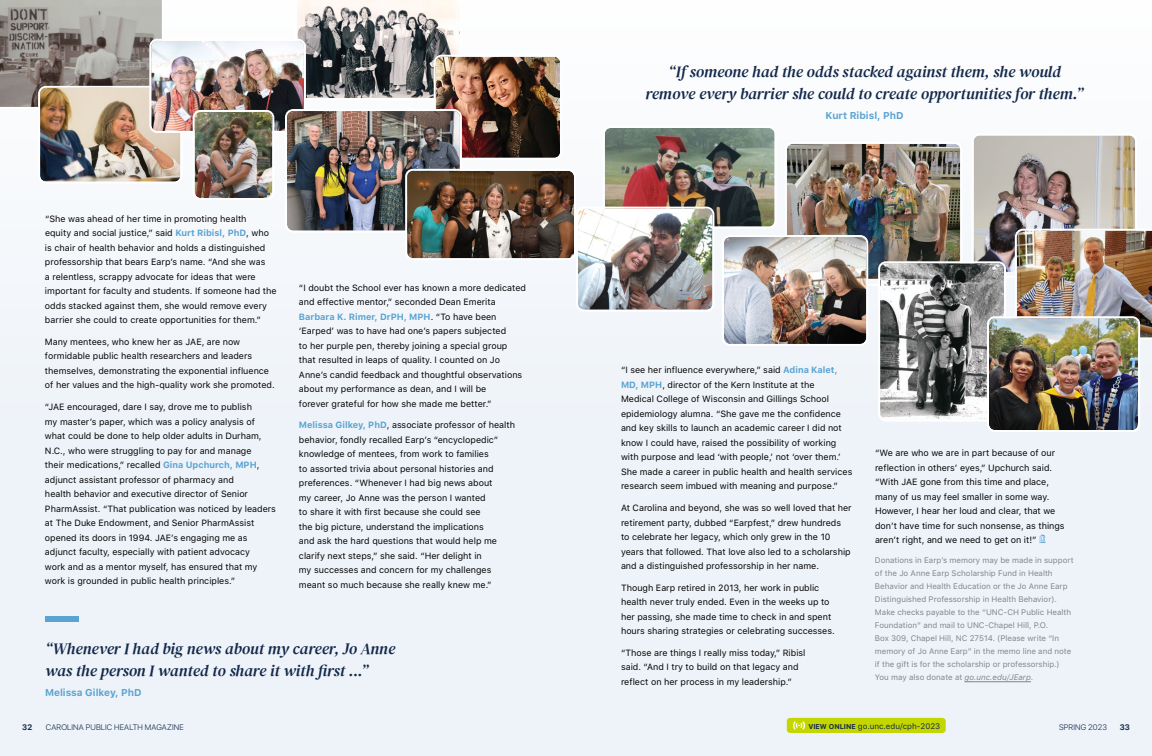
<style>
.page{position:relative;width:1152px;height:756px;background:#eef3f9}
.page>*{position:absolute;margin:0;border:0;box-sizing:border-box;transform-origin:0 0}
.t1{font:italic 16px/22px "DM Serif Text";color:#13294b}
.t2{font:700 9.9px "SF Pro Text";color:#5aa3d2}
.t3{font:9px/14.5px "SF Pro Text";color:#000}
.t4{font:8px/13px "SF Pro Text";color:#828487}
.t5{font:300 8px "SF Pro Display";letter-spacing:.02em;color:#13294b}
.t6{font:8px "SF Pro Text";color:#13294b}
.t7{font:700 8px "SF Pro Display";color:#13294b}
.s1{font-weight:700;color:#5aa3d2}
.s2{font-style:italic}
.s3{font-weight:700;font-size:7px}
</style>
<div class="page">
<svg style="left:295px;top:0;width:167px;height:100px"></svg>
<svg style="left:0;top:0;width:164px;height:109px;background:#96918c"></svg>
<hr style="left:965px;top:682px;width:66px;height:1px;background:#828487">
<svg style="left:1039px;top:535px;width:7px;height:8px"></svg>
<img style="left:41px;top:89px;width:138px;height:92px">
<div style="left:38px;top:86px;width:144px;height:98px;border:2px solid #fff;border-radius:7px"></div>
<img style="left:152px;top:42px;width:151px;height:88px">
<div style="left:149px;top:39px;width:157px;height:94px;border:2px solid #fff;border-radius:7px"></div>
<div style="left:45px;top:616px;width:34px;height:6px;background:#5aa3d2"></div>
<img style="left:606px;top:129px;width:168px;height:97px">
<div style="left:603px;top:126px;width:174px;height:103px;border:2px solid #fff;border-radius:7px"></div>
<img style="left:788px;top:145px;width:171px;height:134px">
<div style="left:785px;top:142px;width:177px;height:144px;border:2px solid #fff;border-radius:7px"></div>
<img style="left:437px;top:58px;width:122px;height:99px">
<div style="left:434px;top:55px;width:128px;height:105px;border:2px solid #fff;border-radius:7px"></div>
<img style="left:975px;top:136px;width:159px;height:136px">
<div style="left:972px;top:133px;width:165px;height:145px;border:2px solid #fff;border-radius:7px"></div>
<img style="left:579px;top:210px;width:132px;height:99px">
<div style="left:576px;top:207px;width:138px;height:105px;border:2px solid #fff;border-radius:7px"></div>
<img style="left:288px;top:112px;width:171px;height:118px">
<div style="left:285px;top:109px;width:177px;height:124px;border:2px solid #fff;border-radius:7px"></div>
<img style="left:196px;top:113px;width:75px;height:84px">
<div style="left:193px;top:110px;width:81px;height:90px;border:2px solid #fff;border-radius:7px"></div>
<img style="left:408px;top:172px;width:165px;height:85px">
<div style="left:405px;top:169px;width:171px;height:91px;border:2px solid #fff;border-radius:7px"></div>
<img style="left:725px;top:238px;width:140px;height:105px">
<div style="left:722px;top:235px;width:146px;height:111px;border:2px solid #fff;border-radius:7px"></div>
<img style="left:1015px;top:229px;width:137px;height:111px">
<img style="left:881px;top:264px;width:122px;height:155px">
<div style="left:878px;top:261px;width:128px;height:161px;border:2px solid #fff;border-radius:7px"></div>
<img style="left:990px;top:319px;width:147px;height:110px">
<div style="left:987px;top:316px;width:153px;height:116px;border:2px solid #fff;border-radius:7px"></div>
<div style="left:787px;top:718px;width:159px;height:15px;background:#c4d600"></div>
<p class="t3" style="left:45px;top:211px;width:233px">“She was ahead of her time in promoting health<br>equity and social justice,” said <span class="s1">Kurt Ribisl, PhD</span>, who is chair of health behavior and holds a distinguished professorship that bears Earp’s name. “And she was<br>a relentless, scrappy advocate for ideas that were important for faculty and students. If someone had the odds stacked against them, she would remove every barrier she could to create opportunities for them.”</p>
<p class="t3" style="left:45px;top:334px;width:231px">Many mentees, who knew her as JAE, are now formidable public health researchers and leaders themselves, demonstrating the exponential influence of her values and the high-quality work she promoted.</p>
<p class="t3" style="left:45px;top:399px;width:232px">“JAE encouraged, dare I say, drove me to publish<br>my master’s paper, which was a policy analysis of what could be done to help older adults in Durham, N.C., who were struggling to pay for and manage<br>their medications,” recalled <span class="s1">Gina Upchurch, MPH</span>, adjunct assistant professor of pharmacy and<br>health behavior and executive director of Senior PharmAssist. “That publication was noticed by leaders at The Duke Endowment, and Senior PharmAssist opened its doors in 1994. JAE’s engaging me as adjunct faculty, especially with patient advocacy<br>work and as a mentor myself, has ensured that my work is grounded in public health principles.”</p>
<p class="t3" style="left:299px;top:280px;width:229px">“I doubt the School ever has known a more dedicated and effective mentor,” seconded Dean Emerita <span class="s1">Barbara K. Rimer, DrPH, MPH</span>. “To have been ‘Earped’ was to have had one’s papers subjected<br>to her purple pen, thereby joining a special group that resulted in leaps of quality. I counted on Jo Anne’s candid feedback and thoughtful observations about my performance as dean, and I will be<br>forever grateful for how she made me better.”</p>
<p class="t3" style="left:299px;top:418px;width:218px"><span class="s1">Melissa Gilkey, PhD</span>, associate professor of health behavior, fondly recalled Earp’s “encyclopedic” knowledge of mentees, from work to families<br>to assorted trivia about personal histories and preferences. “Whenever I had big news about<br>my career, Jo Anne was the person I wanted<br>to share it with first because she could see<br>the big picture, understand the implications<br>and ask the hard questions that would help me clarify next steps,” she said. “Her delight in<br>my successes and concern for my challenges meant so much because she really knew me.”</p>
<h1 class="t1" style="left:45px;top:638px;width:352px">“Whenever I had big news about my career, Jo Anne was the person I wanted to share it with first ...”</h1>
<p class="t2" style="left:45px;top:685px;width:98px">Melissa Gilkey, PhD</p>
<h1 class="t1" style="left:646px;top:61px;width:440px;text-align:center">“If someone had the odds stacked against them, she would remove every barrier she could to create opportunities for them.”</h1>
<p class="t2" style="left:826px;top:108px;width:80px">Kurt Ribisl, PhD</p>
<p class="t3" style="left:621px;top:363px;width:233px">“I see her influence everywhere,” said <span class="s1">Adina Kalet, MD, MPH</span>, director of the Kern Institute at the<br>Medical College of Wisconsin and Gillings School epidemiology alumna. “She gave me the confidence and key skills to launch an academic career I did not know I could have, raised the possibility of working with purpose and lead ‘with people,’ not ‘over them.’ She made a career in public health and health services research seem imbued with meaning and purpose.”</p>
<p class="t3" style="left:621px;top:500px;width:232px">At Carolina and beyond, she was so well loved that her retirement party, dubbed “Earpfest,” drew hundreds to celebrate her legacy, which only grew in the 10 years that followed. That love also led to a scholarship and a distinguished professorship in her name.</p>
<p class="t3" style="left:621px;top:580px;width:215px">Though Earp retired in 2013, her work in public health never truly ended. Even in the weeks up to her passing, she made time to check in and spent hours sharing strategies or celebrating successes.</p>
<p class="t3" style="left:621px;top:645px;width:186px">“Those are things I really miss today,” Ribisl said. “And I try to build on that legacy and reflect on her process in my leadership.”</p>
<p class="t3" style="left:875px;top:445px;width:191px">“We are who we are in part because of our reflection in others’ eyes,” Upchurch said. “With JAE gone from this time and place, many of us may feel smaller in some way.<br>However, I hear her loud and clear, that we don’t have time for such nonsense, as things aren’t right, and we need to get on it!”</p>
<p class="t4" style="left:875px;top:554px;width:200px">Donations in Earp’s memory may be made in support of the Jo Anne Earp Scholarship Fund in Health Behavior and Health Education or the Jo Anne Earp Distinguished Professorship in Health Behavior).<br>Make checks payable to the “UNC-CH Public Health Foundation” and mail to UNC-Chapel Hill, P.O.<br>Box 309, Chapel Hill, NC 27514. (Please write “In memory of Jo Anne Earp” in the memo line and note if the gift is for the scholarship or professorship.)<br>You may also donate at <span class="s2">go.unc.edu/JEarp</span>.</p>
<p class="t7" style="left:22px;top:721px;width:12px">32</p>
<p class="t5" style="left:46px;top:721px;width:139px">CAROLINA PUBLIC HEALTH MAGAZINE</p>
<p class="t6" style="left:808px;top:720px;width:133px"><span class="s3">VIEW ONLINE</span> go.unc.edu/cph-2023</p>
<p class="t5" style="left:1059px;top:721px;width:49px">SPRING 2023</p>
<p class="t7" style="left:1120px;top:721px;width:12px">33</p>
</div>
